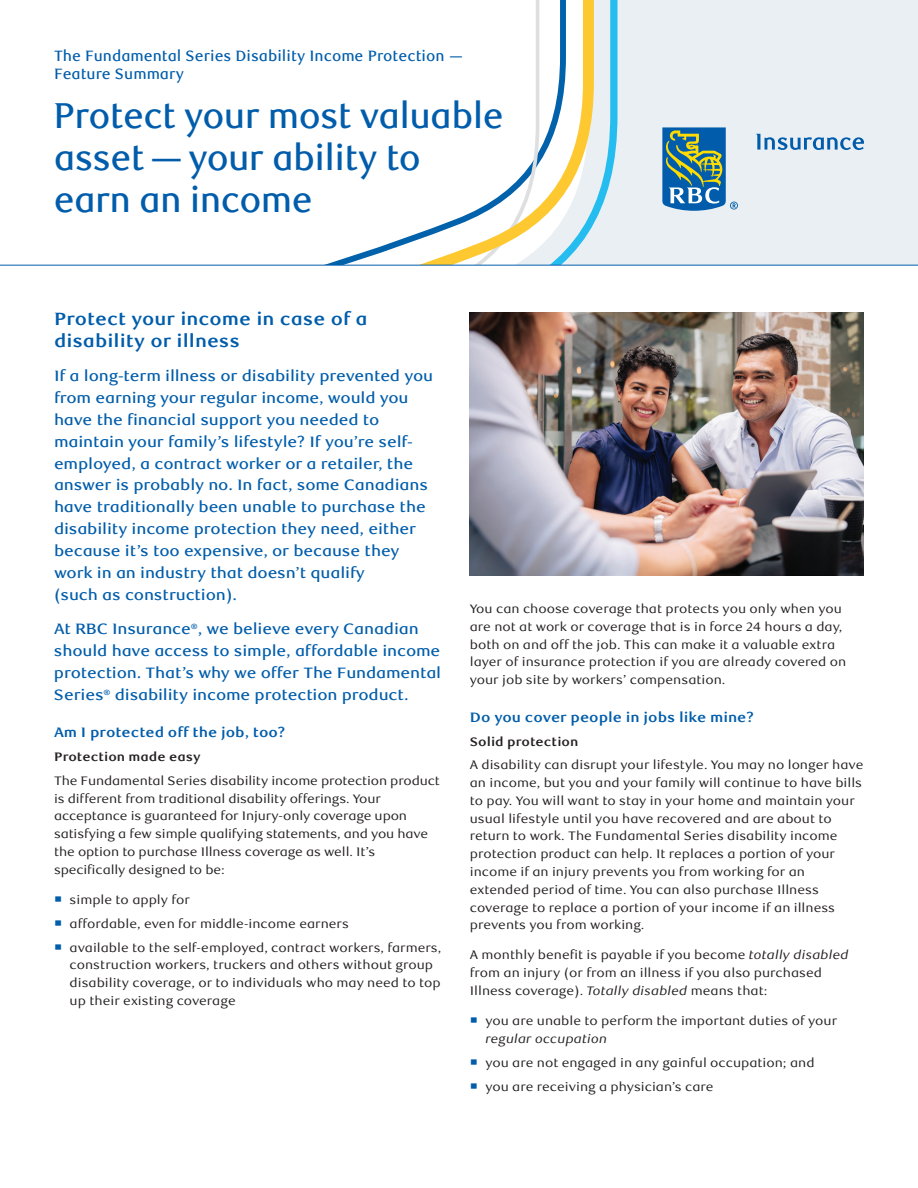
<style>
.page{position:relative;width:918px;height:1188px;background:#fff}
.page>*{position:absolute;margin:0;border:0;box-sizing:border-box;transform-origin:0 0}
.t1{font:500 36px/42px "RBC Display";color:#015dab}
.t2{font:700 17.7px/21.9px "RBC Text";color:#015dab;scale:1.1 1}
.t3{font:500 15px/21.9px "RBC Text";letter-spacing:-.01em;color:#015dab;scale:1.1 1}
.t4{font:500 15px/18px "RBC Text";letter-spacing:-.01em;color:#015dab}
.t5{font:700 13.65px "RBC Text";color:#015dab;scale:1.1 1}
.t6{font:12.3px/17.7px "RBC Text";color:#231f20;scale:1.1 1}
.t7{font:700 12.3px "RBC Text";color:#231f20;scale:1.1 1}
.s1{color:#015dab}
.s2{font-style:italic}
</style>
<div class="page">
<div style="left:0;top:0;width:918px;height:265px;background:#e9eff3"></div>
<svg style="left:594px;top:0;width:24px;height:265px"></svg>
<svg style="left:0;top:0;width:594px;height:265px;background:#f9faf8"></svg>
<svg style="left:662px;top:127px;width:76px;height:84px"></svg>
<svg style="left:756px;top:134px;width:108px;height:16px"></svg>
<hr style="left:0;top:265px;width:918px;height:1px;background:#015dab">
<img style="left:470px;top:313px;width:394px;height:263px">
<p class="t4" style="left:54px;top:47px;width:411px">The Fundamental Series Disability Income Protection —<br>Feature Summary</p>
<h1 class="t1" style="left:54px;top:95px;width:451px">Protect your most valuable asset—your ability to earn an income</h1>
<h2 class="t2" style="left:54px;top:308px;width:287px">Protect your income in case of a disability or illness</h2>
<p class="t3" style="left:54px;top:365px;width:346px">If a long-term illness or disability prevented you from earning your regular income, would you have the financial support you needed to maintain your family’s lifestyle? If you’re self&shy;employed, a contract worker or a retailer, the answer is probably no. In fact, some Canadians have traditionally been unable to purchase the disability income protection they need, either because it’s too expensive, or because they work in an industry that doesn’t qualify<br>(such as construction).</p>
<p class="t3" style="left:54px;top:618px;width:354px">At RBC Insurance<sup>®</sup>, we believe every Canadian should have access to simple, affordable income protection. That’s why we offer The Fundamental Series<sup>®</sup> disability income protection product.</p>
<p class="t5" style="left:54px;top:724px;width:212px">Am I protected off the job, too?</p>
<p class="t7" style="left:54px;top:749px;width:135px">Protection made easy</p>
<p class="t6" style="left:54px;top:772px;width:352px">The Fundamental Series disability income protection product is different from traditional disability offerings. Your acceptance is guaranteed for Injury-only coverage upon satisfying a few simple qualifying statements, and you have the option to purchase Illness coverage as well. It’s specifically designed to be:</p>
<p class="t6" style="left:54px;top:891px;width:125px"><span class="s1">○</span> simple to apply for</p>
<p class="t6" style="left:54px;top:915px;width:270px"><span class="s1">○</span> affordable, even for middle-income earners</p>
<p class="t6" style="left:70px;top:939px;width:339px;text-indent:-16px"><span class="s1">○</span> available to the self-employed, contract workers, farmers, construction workers, truckers and others without group disability coverage, or to individuals who may need to top up their existing coverage</p>
<p class="t6" style="left:470px;top:600px;width:344px">You can choose coverage that protects you only when you are not at work or coverage that is in force 24 hours a day, both on and off the job. This can make it a valuable extra layer of insurance protection if you are already covered on your job site by workers’ compensation.</p>
<p class="t5" style="left:470px;top:709px;width:260px">Do you cover people in jobs like mine?</p>
<p class="t7" style="left:470px;top:734px;width:100px">Solid protection</p>
<p class="t6" style="left:470px;top:757px;width:359px">A disability can disrupt your lifestyle. You may no longer have an income, but you and your family will continue to have bills to pay. You will want to stay in your home and maintain your usual lifestyle until you have recovered and are about to return to work. The Fundamental Series disability income protection product can help. It replaces a portion of your income if an injury prevents you from working for an extended period of time. You can also purchase Illness coverage to replace a portion of your income if an illness prevents you from working.</p>
<p class="t6" style="left:470px;top:947px;width:346px">A monthly benefit is payable if you become <span class="s2">totally disabled </span>from an injury (or from an illness if you also purchased<br>Illness coverage). <span class="s2">Totally disabled</span> means that:</p>
<p class="t6" style="left:485px;top:1012px;width:321px;text-indent:-16px"><span class="s1">○</span> you are unable to perform the important duties of your <span class="s2">regular occupation</span></p>
<p class="t6" style="left:470px;top:1054px;width:315px"><span class="s1">○</span> you are not engaged in any gainful occupation; and</p>
<p class="t6" style="left:470px;top:1078px;width:223px"><span class="s1">○</span> you are receiving a physician’s care</p>
</div>
